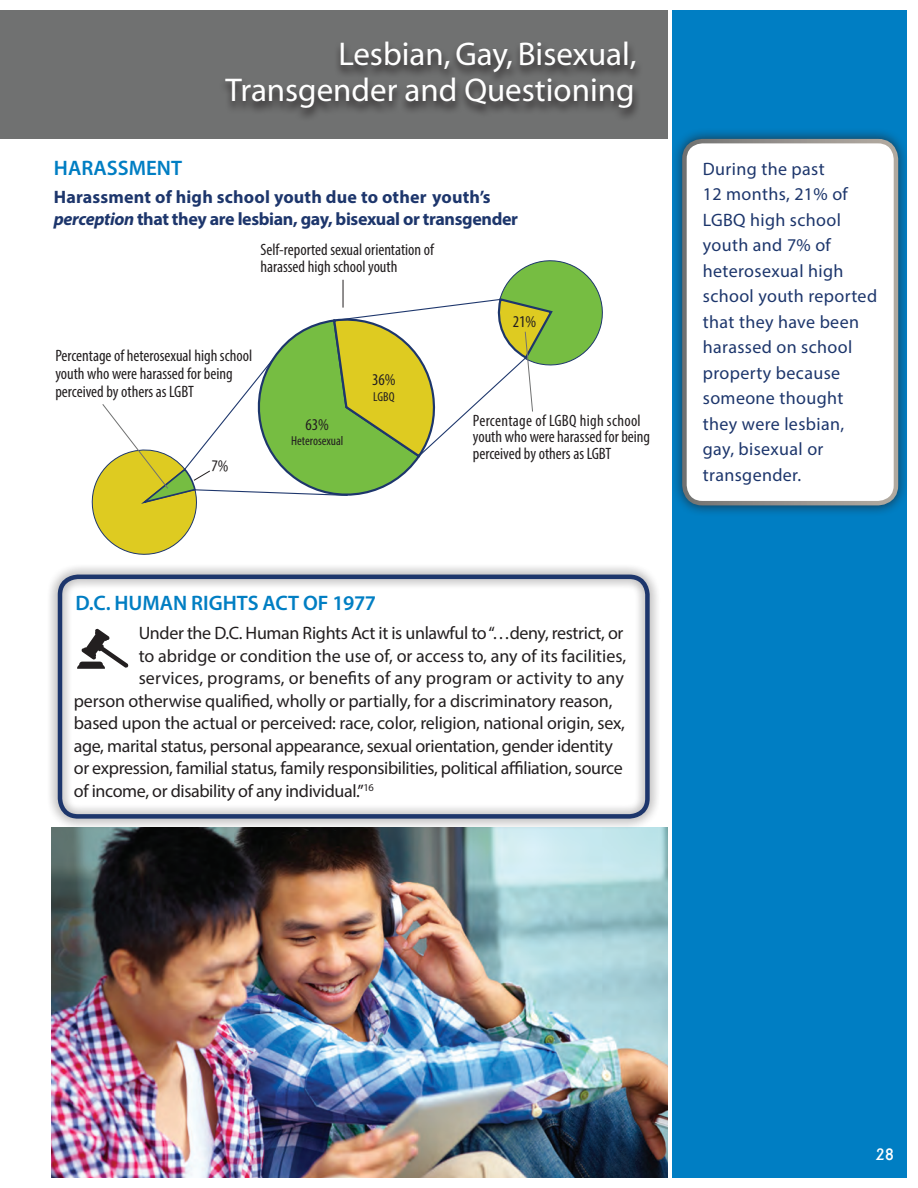
<style>
.page{position:relative;width:918px;height:1188px;background:#fff}
.page>*{position:absolute;margin:0;border:0;box-sizing:border-box;transform-origin:0 0}
.t1{font:33px/36px "Myriad";color:#fff;text-align:right}
.t2{font:600 21px "Myriad Pro";color:#007ec3}
.t3{font:18px "Myriad Pro";letter-spacing:-.015em;color:#231f20}
.t4{font:18px/25.5px "Myriad Pro";letter-spacing:.02em;color:#1d366c}
.t5{font:700 18px/21.6px "Myriad Pro";letter-spacing:-.02em;color:#1d366c}
.t6{font:18px "Myriad Pro";letter-spacing:.01em;color:#231f20}
.t7{font:condensed 16.5px/16.5px "Myriad Pro";color:#231f20}
.t8{font:500 15px "Albertus";color:#fff}
.t9{font:condensed 13.05px "Myriad Pro";letter-spacing:-.005em;color:#231f20}
.s1{font-style:italic}
</style>
<div class="page">
<div style="left:0;top:11px;width:667px;height:128px;background:#707171"></div>
<div style="left:672px;top:11px;width:235px;height:1167px;background:#007ec3"></div>
<svg style="left:225px;top:45px;width:413px;height:72px"></svg>
<div style="left:671px;top:128px;width:238px;height:388px;background:#231f20;opacity:.75"></div>
<div style="left:684px;top:141px;width:212px;height:362px;background:#fff;border-radius:18px"></div>
<div style="left:682px;top:139px;width:216px;height:366px;border:4px solid #fff;border-radius:18px"></div>
<img style="left:52px;top:828px;width:616px;height:350px">
<div style="left:47px;top:564px;width:614px;height:266px;background:#231f20;opacity:.75"></div>
<div style="left:58px;top:575px;width:592px;height:244px;border:4px solid #1d366c;border-radius:18px"></div>
<svg style="left:91px;top:260px;width:512px;height:295px"></svg>
<h1 class="t1" style="left:226px;top:37px;width:413px">Lesbian, Gay, Bisexual,<br>Transgender and Questioning</h1>
<p class="t2" style="left:54px;top:154px;width:130px">HARASSMENT</p>
<p class="t5" style="left:54px;top:186px;width:466px">Harassment of high school youth due to other youth’s <span class="s1">perception</span> that they are lesbian, gay, bisexual or transgender</p>
<p class="t7" style="left:260px;top:241px;width:175px">Self-reported sexual orientation of harassed high school youth</p>
<p class="t7" style="left:55px;top:347px;width:198px;line-height:18px">Percentage of heterosexual high school youth who were harassed for being perceived by others as LGBT</p>
<p class="t7" style="left:306px;top:416px;width:25px">63%</p>
<p class="t9" style="left:291px;top:433px;width:54px">Heterosexual</p>
<p class="t7" style="left:372px;top:371px;width:25px">36%</p>
<p class="t9" style="left:373px;top:389px;width:23px">LGBQ</p>
<p class="t7" style="left:513px;top:313px;width:25px">21%</p>
<p class="t7" style="left:473px;top:412px;width:179px">Percentage of LGBQ high school youth who were harassed for being perceived by others as LGBT</p>
<p class="t2" style="left:76px;top:590px;width:302px">D.C. HUMAN RIGHTS ACT OF 1977</p>
<p class="t3" style="left:139px;top:622px;width:486px">Under the D.C. Human Rights Act it is unlawful to “…deny, restrict, or</p>
<p class="t3" style="left:139px;top:645px;width:489px">to abridge or condition the use of, or access to, any of its facilities,</p>
<p class="t6" style="left:139px;top:667px;width:487px">services, programs, or benefits of any program or activity to any</p>
<p class="t3" style="left:74px;top:690px;width:540px">person otherwise qualified, wholly or partially, for a discriminatory reason,</p>
<p class="t3" style="left:74px;top:712px;width:553px">based upon the actual or perceived: race, color, religion, national origin, sex,</p>
<p class="t3" style="left:74px;top:735px;width:541px">age, marital status, personal appearance, sexual orientation, gender identity</p>
<p class="t3" style="left:74px;top:757px;width:550px">or expression, familial status, family responsibilities, political affiliation, source</p>
<p class="t3" style="left:74px;top:780px;width:302px">of income, or disability of any individual.”<sup>16</sup></p>
<p class="t4" style="left:703px;top:156px;width:176px">During the past<br>12 months, 21% of<br>LGBQ high school youth and 7% of heterosexual high school youth reported that they have been harassed on school property because someone thought they were lesbian, gay, bisexual or transgender.</p>
<p class="t8" style="left:875px;top:1145px;width:20px">28</p>
</div>
